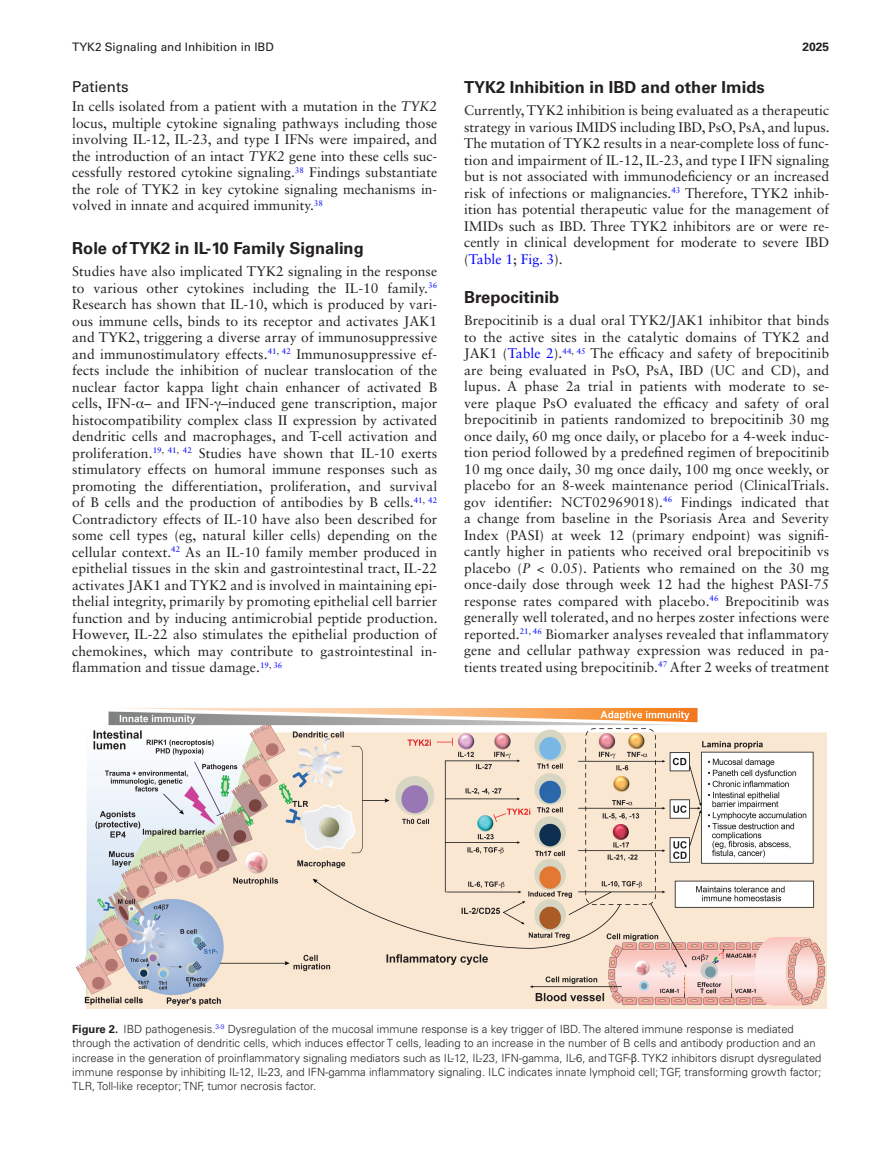
<style>
.page{position:relative;width:893px;height:1174px;background:#fff}
.page>*{position:absolute;margin:0;border:0;box-sizing:border-box;transform-origin:0 0}
.t1{font:700 16.5px "Univers LT Std";color:#231f20}
.t2{font:15px "Univers LT Std";color:#231f20}
.t3{font:13.8px/16.5px "Sabon LT Std";color:#231f20;text-align:justify}
.t4{font:700 12px "Univers LT Std";color:#231f20}
.t5{font:11.7px "Univers LT Std";color:#231f20}
.t6{font:300 11.25px/14.2px "Univers LT Std";color:#231f20}
.s1{font-style:italic}
.s2{font-family:"Gandhari Unicode"}
.s3{color:#00f}
.s4{font-weight:700}
</style>
<div class="page">
<img style="left:75px;top:707px;width:751px;height:301px">
<p class="t5" style="left:72px;top:40px;width:203px">TYK2 Signaling and Inhibition in IBD</p>
<p class="t4" style="left:802px;top:40px;width:28px">2025</p>
<p class="t2" style="left:72px;top:77px;width:58px">Patients</p>
<p class="t3" style="left:72px;top:98px;width:366px">In cells isolated from a patient with a mutation in the <span class="s1">TYK2 </span>locus, multiple cytokine signaling pathways including those involving IL-12, IL-23, and type I IFNs were impaired, and the introduction of an intact <span class="s1">TYK2</span> gene into these cells suc&shy;cessfully restored cytokine signaling.<sup>38</sup> Findings substantiate the role of TYK2 in key cytokine signaling mechanisms in&shy;volved in innate and acquired immunity.<sup>38</sup></p>
<p class="t1" style="left:72px;top:238px;width:293px">Role of TYK2 in IL-10 Family Signaling</p>
<p class="t3" style="left:72px;top:263px;width:367px">Studies have also implicated TYK2 signaling in the response to various other cytokines including the IL-10 family.<sup>36<br></sup>Research has shown that IL-10, which is produced by vari&shy;ous immune cells, binds to its receptor and activates JAK1 and TYK2, triggering a diverse array of immunosuppressive and immunostimulatory effects.<sup>41</sup><sup>,</sup> <sup>42</sup> Immunosuppressive ef&shy;fects include the inhibition of nuclear translocation of the nuclear factor kappa light chain enhancer of activated B cells, IFN-<span class="s2">α</span>– and IFN-<span class="s2">γ</span>–induced gene transcription, major histocompatibility complex class II expression by activated dendritic cells and macrophages, and T-cell activation and proliferation.<sup>19</sup><sup>,</sup> <sup>41</sup><sup>,</sup> <sup>42</sup> Studies have shown that IL-10 exerts stimulatory effects on humoral immune responses such as promoting the differentiation, proliferation, and survival of B cells and the production of antibodies by B cells.<sup>41</sup><sup>,</sup> <sup>42<br></sup>Contradictory effects of IL-10 have also been described for some cell types (eg, natural killer cells) depending on the cellular context.<sup>42</sup> As an IL-10 family member produced in epithelial tissues in the skin and gastrointestinal tract, IL-22 activates JAK1 and TYK2 and is involved in maintaining epi&shy;thelial integrity, primarily by promoting epithelial cell barrier function and by inducing antimicrobial peptide production.<br>However, IL-22 also stimulates the epithelial production of chemokines, which may contribute to gastrointestinal in&shy;flammation and tissue damage.<sup>19</sup><sup>,</sup> <sup>36</sup></p>
<p class="t1" style="left:464px;top:77px;width:302px">TYK2 Inhibition in IBD and other Imids</p>
<p class="t3" style="left:464px;top:102px;width:367px">Currently, TYK2 inhibition is being evaluated as a therapeutic strategy in various IMIDS including IBD, PsO, PsA, and lupus.<br>The mutation of TYK2 results in a near-complete loss of func&shy;tion and impairment of IL-12, IL-23, and type I IFN signaling but is not associated with immunodeficiency or an increased risk of infections or malignancies.<sup>43</sup> Therefore, TYK2 inhib&shy;ition has potential therapeutic value for the management of IMIDs such as IBD. Three TYK2 inhibitors are or were re&shy;cently in clinical development for moderate to severe IBD (<span class="s3">Table 1</span>; <span class="s3">Fig. 3</span>).</p>
<p class="t1" style="left:464px;top:287px;width:96px">Brepocitinib</p>
<p class="t3" style="left:464px;top:312px;width:366px">Brepocitinib is a dual oral TYK2/JAK1 inhibitor that binds to the active sites in the catalytic domains of TYK2 and JAK1 (<span class="s3">Table 2</span>).<sup>44</sup><sup>,</sup> <sup>45</sup> The efficacy and safety of brepocitinib are being evaluated in PsO, PsA, IBD (UC and CD), and lupus. A phase 2a trial in patients with moderate to se&shy;vere plaque PsO evaluated the efficacy and safety of oral brepocitinib in patients randomized to brepocitinib 30 mg once daily, 60 mg once daily, or placebo for a 4-week induc&shy;tion period followed by a predefined regimen of brepocitinib 10 mg once daily, 30 mg once daily, 100 mg once weekly, or placebo for an 8-week maintenance period (ClinicalTrials. gov identifier: NCT02969018).<sup>46</sup> Findings indicated that a change from baseline in the Psoriasis Area and Severity Index (PASI) at week 12 (primary endpoint) was signifi&shy;cantly higher in patients who received oral brepocitinib vs placebo (<span class="s1">P</span> &lt; 0.05). Patients who remained on the 30 mg once-daily dose through week 12 had the highest PASI-75 response rates compared with placebo.<sup>46</sup> Brepocitinib was generally well tolerated, and no herpes zoster infections were reported.<sup>21</sup><sup>,</sup> <sup>46</sup> Biomarker analyses revealed that inflammatory gene and cellular pathway expression was reduced in pa&shy;tients treated using brepocitinib.<sup>47</sup> After 2 weeks of treatment</p>
<p class="t6" style="left:72px;top:1022px;width:751px"><span class="s4">Figure 2.</span> IBD pathogenesis.<sup>3-9</sup> Dysregulation of the mucosal immune response is a key trigger of IBD. The altered immune response is mediated through the activation of dendritic cells, which induces effector T cells, leading to an increase in the number of B cells and antibody production and an increase in the generation of proinflammatory signaling mediators such as IL-12, IL-23, IFN-gamma, IL-6, and TGF- . TYK2 inhibitors disrupt dysregulated immune response by inhibiting IL-12, IL-23, and IFN-gamma inflammatory signaling. ILC indicates innate lymphoid cell; TGF, transforming growth factor; TLR, Toll-like receptor; TNF, tumor necrosis factor.</p>
</div>
